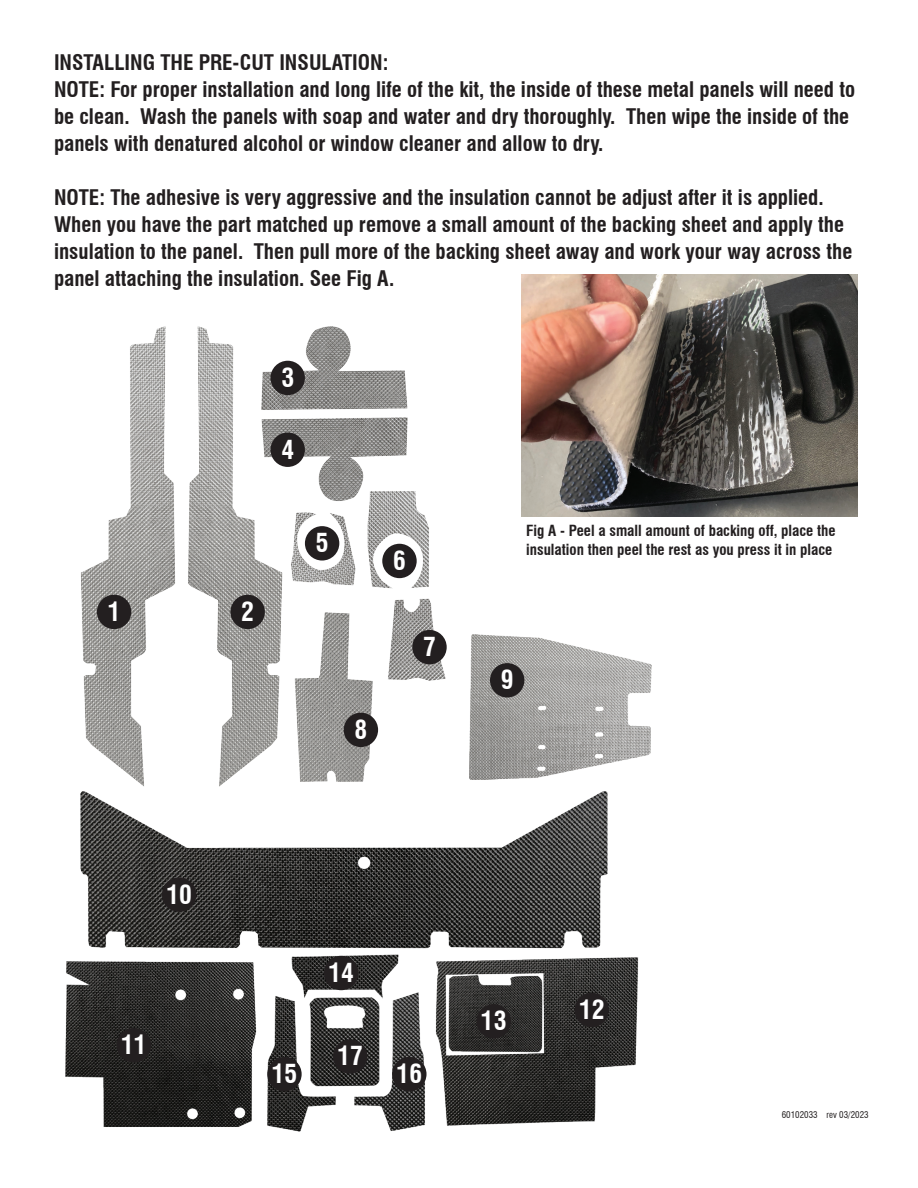
<style>
.page{position:relative;width:918px;height:1188px;background:#fff}
.page>*{position:absolute;margin:0;border:0;box-sizing:border-box;transform-origin:0 0}
.t1{font:700 condensed 25.65px "Swiss 721 BT";color:#fff}
.t2{font:700 condensed 21px/27px "Swiss 721 BT";color:#231f20}
.t3{font:700 condensed 15px/19.5px "Swiss 721 BT";color:#231f20}
.t4{font:condensed 9px "Swiss 721 BT";color:#231f20}
</style>
<div class="page">
<img style="left:81px;top:326px;width:366px;height:454px">
<div style="left:97px;top:595px;width:34px;height:34px;background:#231f20;border-radius:50%"></div>
<div style="left:230px;top:595px;width:35px;height:34px;background:#231f20;border-radius:50%"></div>
<div style="left:271px;top:361px;width:34px;height:34px;background:#231f20;border-radius:50%"></div>
<div style="left:271px;top:433px;width:34px;height:34px;background:#231f20;border-radius:50%"></div>
<div style="left:305px;top:526px;width:34px;height:35px;background:#231f20;border-radius:50%"></div>
<div style="left:382px;top:544px;width:35px;height:34px;background:#231f20;border-radius:50%"></div>
<div style="left:412px;top:630px;width:35px;height:34px;background:#231f20;border-radius:50%"></div>
<div style="left:344px;top:713px;width:34px;height:34px;background:#231f20;border-radius:50%"></div>
<img style="left:65px;top:780px;width:574px;height:352px">
<div style="left:117px;top:1028px;width:34px;height:34px;background:#231f20;border-radius:50%"></div>
<div style="left:575px;top:993px;width:34px;height:34px;background:#231f20;border-radius:50%"></div>
<div style="left:477px;top:1004px;width:34px;height:34px;background:#231f20;border-radius:50%"></div>
<div style="left:324px;top:956px;width:34px;height:34px;background:#231f20;border-radius:50%"></div>
<div style="left:333px;top:1039px;width:34px;height:35px;background:#231f20;border-radius:50%"></div>
<div style="left:267px;top:1057px;width:35px;height:34px;background:#231f20;border-radius:50%"></div>
<div style="left:392px;top:1057px;width:35px;height:34px;background:#231f20;border-radius:50%"></div>
<img style="left:469px;top:635px;width:183px;height:145px">
<div style="left:490px;top:663px;width:34px;height:35px;background:#231f20;border-radius:50%"></div>
<div style="left:162px;top:877px;width:34px;height:35px;background:#231f20;border-radius:50%"></div>
<img style="left:522px;top:275px;width:336px;height:242px">
<p class="t2" style="left:54px;top:49px;width:803px">INSTALLING THE PRE-CUT INSULATION:<br>NOTE: For proper installation and long life of the kit, the inside of these metal panels will need to be clean. Wash the panels with soap and water and dry thoroughly. Then wipe the inside of the panels with denatured alcohol or window cleaner and allow to dry.</p>
<p class="t2" style="left:54px;top:184px;width:800px">NOTE: The adhesive is very aggressive and the insulation cannot be adjust after it is applied.<br>When you have the part matched up remove a small amount of the backing sheet and apply the insulation to the panel. Then pull more of the backing sheet away and work your way across the panel attaching the insulation. See Fig A.</p>
<p class="t1" style="left:281px;top:362px;width:14px">3</p>
<p class="t1" style="left:281px;top:434px;width:14px">4</p>
<p class="t1" style="left:108px;top:596px;width:14px">1</p>
<p class="t1" style="left:241px;top:596px;width:14px">2</p>
<p class="t1" style="left:316px;top:528px;width:14px">5</p>
<p class="t1" style="left:355px;top:714px;width:14px">8</p>
<p class="t1" style="left:393px;top:545px;width:14px">6</p>
<p class="t1" style="left:423px;top:631px;width:14px">7</p>
<p class="t3" style="left:526px;top:521px;width:311px">Fig A - Peel a small amount of backing off, place the insulation then peel the rest as you press it in place</p>
<p class="t1" style="left:501px;top:665px;width:14px">9</p>
<p class="t1" style="left:166px;top:879px;width:27px">10</p>
<p class="t1" style="left:121px;top:1029px;width:27px">11</p>
<p class="t1" style="left:328px;top:957px;width:27px">14</p>
<p class="t1" style="left:337px;top:1041px;width:27px">17</p>
<p class="t1" style="left:272px;top:1058px;width:27px">15</p>
<p class="t1" style="left:397px;top:1058px;width:27px">16</p>
<p class="t1" style="left:481px;top:1005px;width:27px">13</p>
<p class="t1" style="left:579px;top:994px;width:27px">12</p>
<p class="t4" style="left:782px;top:1109px;width:88px">60102033 rev 03/2023</p>
</div>
